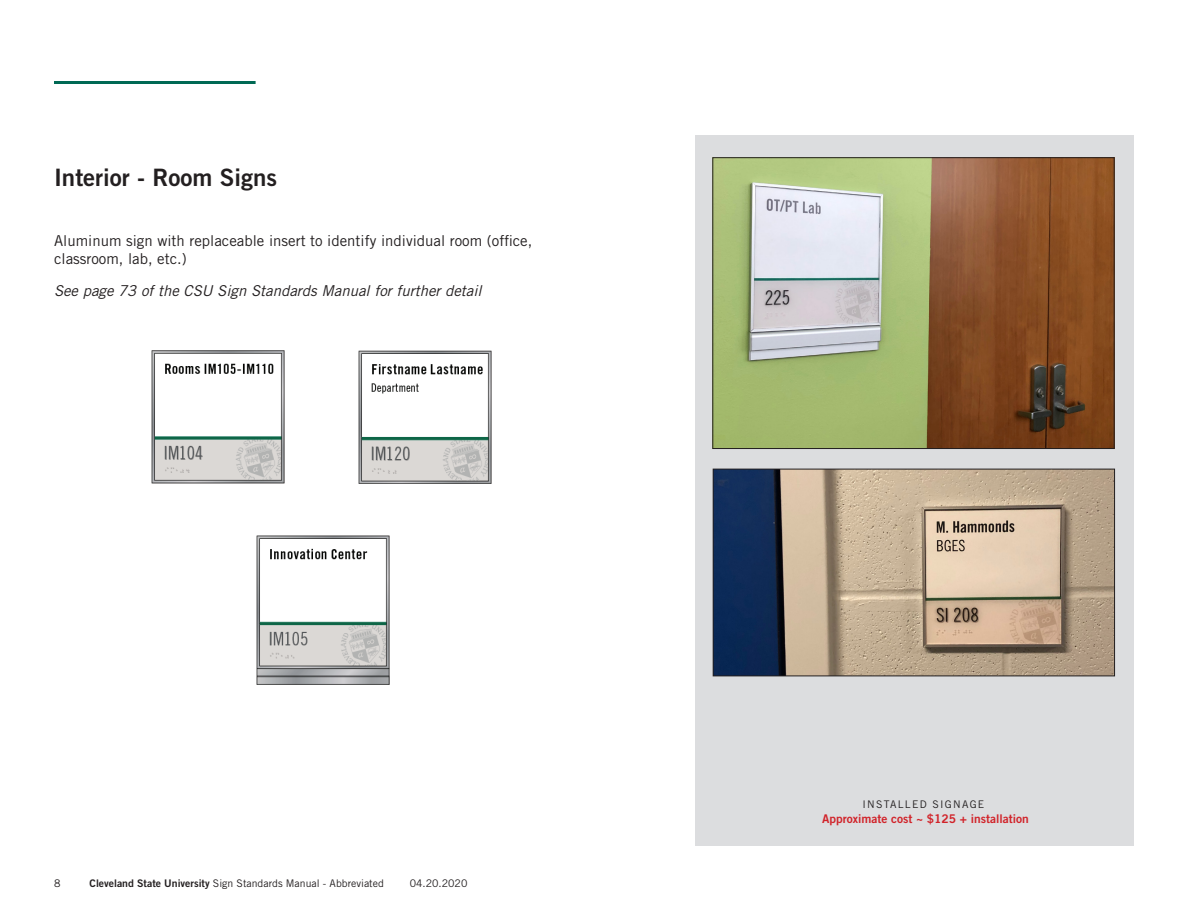
<style>
.page{position:relative;width:1188px;height:918px;background:#fff}
.page>*{position:absolute;margin:0;border:0;box-sizing:border-box;transform-origin:0 0}
.Heading_1{font:24px "Trade Gothic LT Std Bd 2";color:#231f20}
.Paragraph_-_Intro{font:15px/18px "Trade Gothic LT Std";color:#231f20}
.Paragraph_-_Intro-2{font:italic 15px "Trade Gothic LT Std";color:#231f20}
.Paragraph_-_Intro-3{font:12px "Trade Gothic LT Std Bd 2";color:#d1232a}
.Paragraph_-_Intro-4{font:10.5px "Trade Gothic LT Std";color:#231f20}
.Paragraph_-_Intro-5{font:10.5px "Trade Gothic LT Std";letter-spacing:.12em;color:#231f20}
.s1{font-family:"Trade Gothic LT Std Bd 2"}
</style>
<div class="page">
<hr style="left:54px;top:81px;width:202px;height:3px;background:#006954">
<div style="left:695px;top:135px;width:438px;height:711px;background:#dcdddf"></div>
<img style="left:714px;top:159px;width:399px;height:288px">
<div style="left:712px;top:157px;width:403px;height:292px;border:1px solid #231f20"></div>
<img style="left:715px;top:471px;width:398px;height:203px">
<div style="left:713px;top:469px;width:402px;height:207px;border:1px solid #231f20"></div>
<img style="left:151px;top:350px;width:134px;height:134px">
<img style="left:256px;top:535px;width:134px;height:150px">
<img style="left:358px;top:350px;width:134px;height:134px">
<p class="Heading_1" style="left:54px;top:162px;width:225px">Interior - Room Signs</p>
<p class="Paragraph_-_Intro" style="left:54px;top:232px;width:480px">Aluminum sign with replaceable insert to identify individual room (office, classroom, lab, etc.)</p>
<p class="Paragraph_-_Intro-2" style="left:54px;top:281px;width:429px">See page 73 of the CSU Sign Standards Manual for further detail</p>
<p class="Paragraph_-_Intro-4" style="left:54px;top:877px;width:8px">8</p>
<p class="Paragraph_-_Intro-4" style="left:90px;top:877px;width:296px"><span class="s1">Cleveland State University</span> Sign Standards Manual - Abbreviated</p>
<p class="Paragraph_-_Intro-4" style="left:410px;top:877px;width:59px">04.20.2020</p>
<p class="Paragraph_-_Intro-5" style="left:862px;top:798px;width:123px">INSTALLED SIGNAGE</p>
<p class="Paragraph_-_Intro-3" style="left:822px;top:811px;width:208px">Approximate cost ~ $125 + installation</p>
</div>
